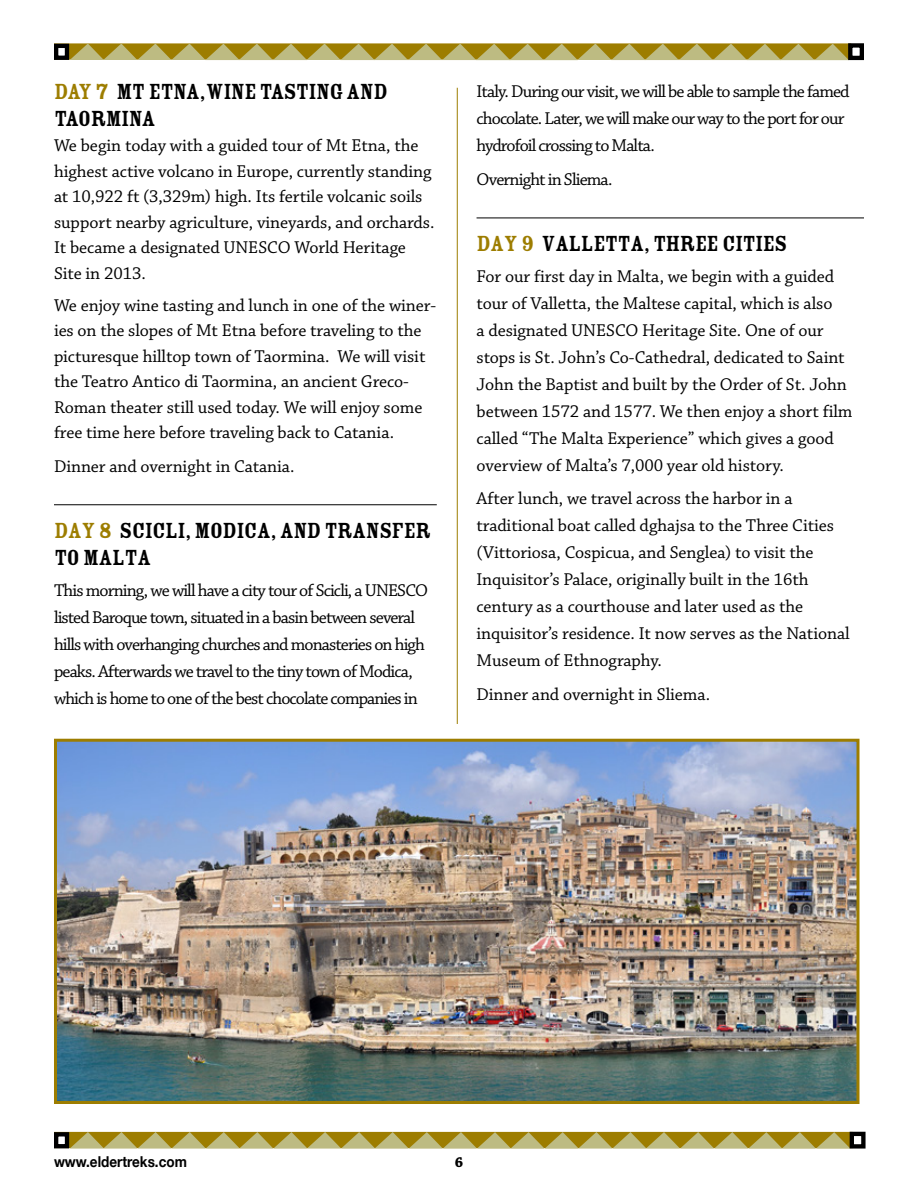
<style>
.page{position:relative;width:918px;height:1188px;background:#fff}
.page>*{position:absolute;margin:0;border:0;box-sizing:border-box;transform-origin:0 0}
.t1{font:24px/27px "Rosewood Std Fill";letter-spacing:-.03em;color:#000}
.t2{font:18px/27px "Chaparral Pro";letter-spacing:-.005em;color:#000}
.t3{font:18px/27px "Chaparral Pro";letter-spacing:-.05em;color:#000}
.t4{font:700 15px "Helvetica Neue";color:#000;scale:.9 1}
.t5{font:700 15px "Chaparral Pro";color:#000}
.s1{color:#9d7d00}
</style>
<div class="page">
<svg style="left:70px;top:1132px;width:780px;height:17px;background:#ae9e45"></svg>
<div style="left:54px;top:1132px;width:15px;height:16px;border:4px solid #000"></div>
<div style="left:850px;top:1132px;width:16px;height:17px;border:4px solid #000"></div>
<div style="left:54px;top:43px;width:797px;height:17px;background:#866a00"></div>
<svg style="left:70px;top:44px;width:778px;height:16px;background:#ad9c42"></svg>
<div style="left:56px;top:46px;width:11px;height:12px;background:#fff"></div>
<div style="left:54px;top:44px;width:15px;height:16px;border:4px solid #000"></div>
<div style="left:848px;top:43px;width:16px;height:17px;border:4px solid #000"></div>
<hr style="left:54px;top:504px;width:383px;height:1px;background:#000">
<hr style="left:477px;top:218px;width:387px;height:1px;background:#000">
<hr style="left:457px;top:88px;width:1px;height:636px;background:#9d7d00">
<img style="left:58px;top:743px;width:798px;height:357px">
<div style="left:54px;top:739px;width:806px;height:365px;border:3px solid #9d7d00"></div>
<h1 class="t1" style="left:54px;top:78px;width:335px"><span class="s1">DAY 7</span> MT ETNA,WINE TASTING AND<br>TAORMINA</h1>
<p class="t2" style="left:54px;top:133px;width:382px;line-height:25.5px">We begin today with a guided tour of Mt Etna, the highest active volcano in Europe, currently standing at 10,922 ft (3,329m) high. Its fertile volcanic soils support nearby agriculture, vineyards, and orchards.<br>It became a designated UNESCO World Heritage Site in 2013.</p>
<p class="t2" style="left:54px;top:293px;width:384px;line-height:25.5px">We enjoy wine tasting and lunch in one of the winer&shy;ies on the slopes of Mt Etna before traveling to the picturesque hilltop town of Taormina. We will visit the Teatro Antico di Taormina, an ancient Greco-Roman theater still used today. We will enjoy some free time here before traveling back to Catania.</p>
<p class="t2" style="left:54px;top:453px;width:242px">Dinner and overnight in Catania.</p>
<h1 class="t1" style="left:54px;top:517px;width:379px"><span class="s1">DAY 8</span> SCICLI, MODICA, AND TRANSFER<br>TO MALTA</h1>
<p class="t3" style="left:54px;top:577px;width:375px">This morning, we will have a city tour of Scicli, a UNESCO listed Baroque town, situated in a basin between several hills with overhanging churches and monasteries on high peaks. Afterwards we travel to the tiny town of Modica, which is home to one of the best chocolate companies in</p>
<p class="t3" style="left:477px;top:79px;width:375px">Italy. During our visit, we will be able to sample the famed chocolate. Later, we will make our way to the port for our hydrofoil crossing to Malta.</p>
<p class="t3" style="left:477px;top:166px;width:137px">Overnight in Sliema.</p>
<h1 class="t1" style="left:477px;top:230px;width:312px"><span class="s1">DAY 9</span> VALLETTA, THREE CITIES</h1>
<p class="t2" style="left:477px;top:264px;width:378px">For our first day in Malta, we begin with a guided tour of Valletta, the Maltese capital, which is also<br>a designated UNESCO Heritage Site. One of our stops is St. John’s Co-Cathedral, dedicated to Saint John the Baptist and built by the Order of St. John between 1572 and 1577. We then enjoy a short film called “The Malta Experience” which gives a good overview of Malta’s 7,000 year old history.</p>
<p class="t2" style="left:477px;top:486px;width:375px">After lunch, we travel across the harbor in a traditional boat called dghajsa to the Three Cities (Vittoriosa, Cospicua, and Senglea) to visit the Inquisitor’s Palace, originally built in the 16th century as a courthouse and later used as the inquisitor’s residence. It now serves as the National Museum of Ethnography.</p>
<p class="t2" style="left:477px;top:682px;width:235px">Dinner and overnight in Sliema.</p>
<p class="t4" style="left:54px;top:1150px;width:149px">www.eldertreks.com</p>
<p class="t5" style="left:455px;top:1154px;width:10px">6</p>
</div>
